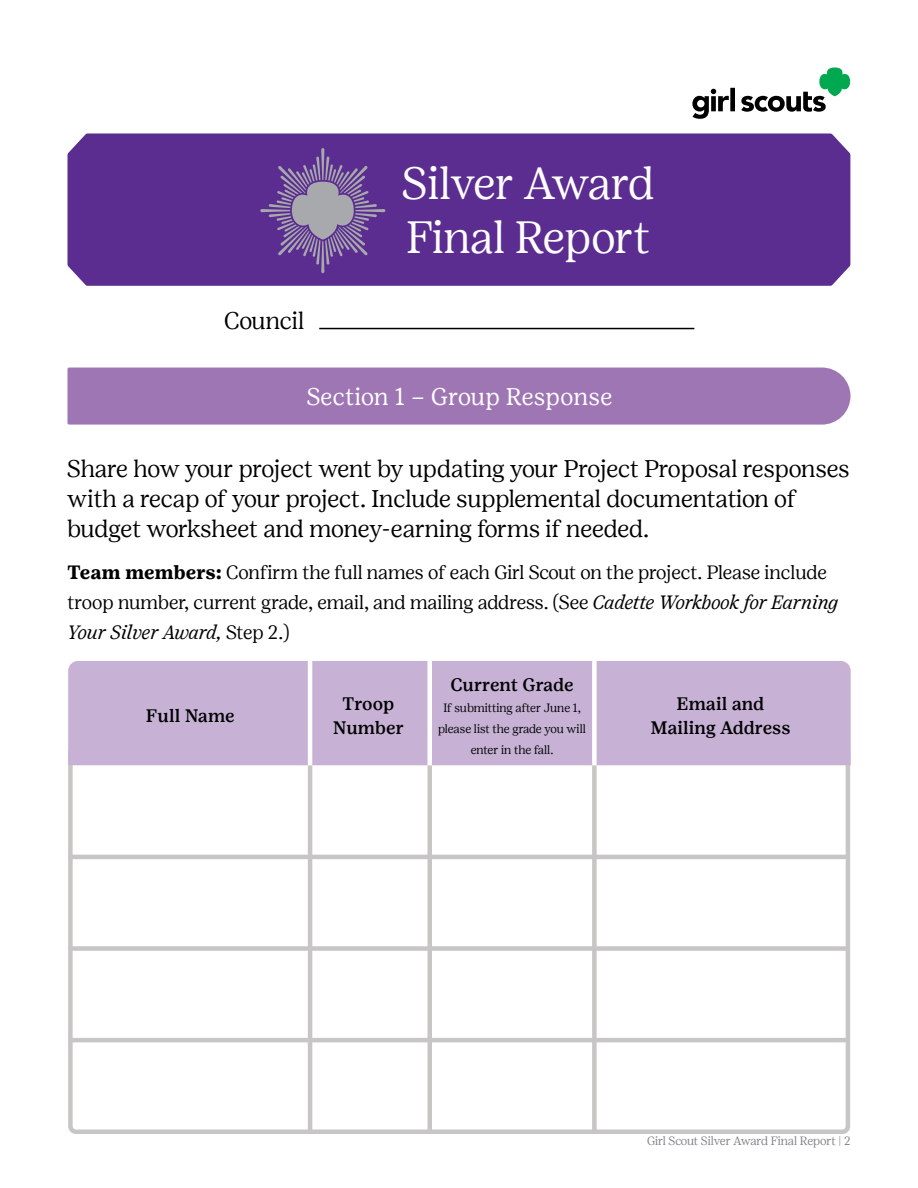
<style>
.page{position:relative;width:918px;height:1188px;background:#fff}
.page>*{position:absolute;margin:0;border:0;box-sizing:border-box;transform-origin:0 0}
.t1{font:300 45px/54px "Girl Scout Display";letter-spacing:-.005em;color:#fff}
.t2{font:300 24px/30px "Girl Scout Display";color:#000}
.t3{font:24px "Girl Scout Text";letter-spacing:-.01em;color:#fff}
.t4{font:300 19.2px/30px "Girl Scout Display";color:#000}
.t5{font:500 18px/24px "Girl Scout Text";color:#000;text-align:center}
.t6{font:300 12px/21px "Girl Scout Display";color:#000;text-align:center}
.t7{font:300 12px "Girl Scout Display";letter-spacing:-.02em;color:#808285}
.s1{font-family:"Girl Scout Text";font-weight:700}
.s2{font-style:italic}
</style>
<div class="page">
<div style="left:68px;top:133px;width:782px;height:153px;background:#5c2d91"></div>
<svg style="left:68px;top:768px;width:783px;height:366px"></svg>
<div style="left:68px;top:661px;width:783px;height:107px;background:#c7b2d6"></div>
<hr style="left:308px;top:765px;width:4px;height:369px;background:#c7c6c5">
<div style="left:427px;top:765px;width:5px;height:369px;background:#c7c6c5"></div>
<div style="left:592px;top:765px;width:5px;height:369px;background:#c7c6c5"></div>
<hr style="left:68px;top:855px;width:780px;height:4px;background:#c7c6c5">
<div style="left:68px;top:946px;width:780px;height:5px;background:#c7c6c5"></div>
<hr style="left:68px;top:1038px;width:780px;height:4px;background:#c7c6c5">
<hr style="left:308px;top:661px;width:4px;height:104px;background:#fff">
<div style="left:427px;top:661px;width:5px;height:104px;background:#fff"></div>
<div style="left:592px;top:661px;width:5px;height:104px;background:#fff"></div>
<svg style="left:692px;top:68px;width:158px;height:51px"></svg>
<svg style="left:260px;top:148px;width:125px;height:125px;background:#735399"></svg>
<div style="left:68px;top:368px;width:783px;height:57px;background:#9e76b4"></div>
<hr style="left:319px;top:328px;width:375px;height:1px;background:#000">
<p class="t2" style="left:224px;top:306px;width:82px">Council</p>
<h1 class="t1" style="left:402px;top:156px;width:254px">Silver Award<br>Final Report</h1>
<p class="t3" style="left:306px;top:382px;width:308px">Section 1 – Group Response</p>
<p class="t2" style="left:67px;top:453px;width:784px">Share how your project went by updating your Project Proposal responses with a recap of your project. Include supplemental documentation of budget worksheet and money-earning forms if needed.</p>
<p class="t4" style="left:68px;top:557px;width:772px"><span class="s1">Team members:</span> Confirm the full names of each Girl Scout on the project. Please include troop number, current grade, email, and mailing address. (See <span class="s2">Cadette Workbook for Earning<br>Your Silver Award,</span> Step 2.)</p>
<p class="t5" style="left:146px;top:704px;width:90px">Full Name</p>
<p class="t5" style="left:333px;top:692px;width:73px">Troop<br>Number</p>
<p class="t5" style="left:451px;top:672px;width:125px">Current Grade</p>
<p class="t6" style="left:438px;top:697px;width:149px">If submitting after June 1, please list the grade you will enter in the fall.</p>
<p class="t5" style="left:650px;top:692px;width:142px">Email and<br>Mailing Address</p>
<p class="t7" style="left:647px;top:1134px;width:205px">Girl Scout Silver Award Final Report | 2</p>
</div>
